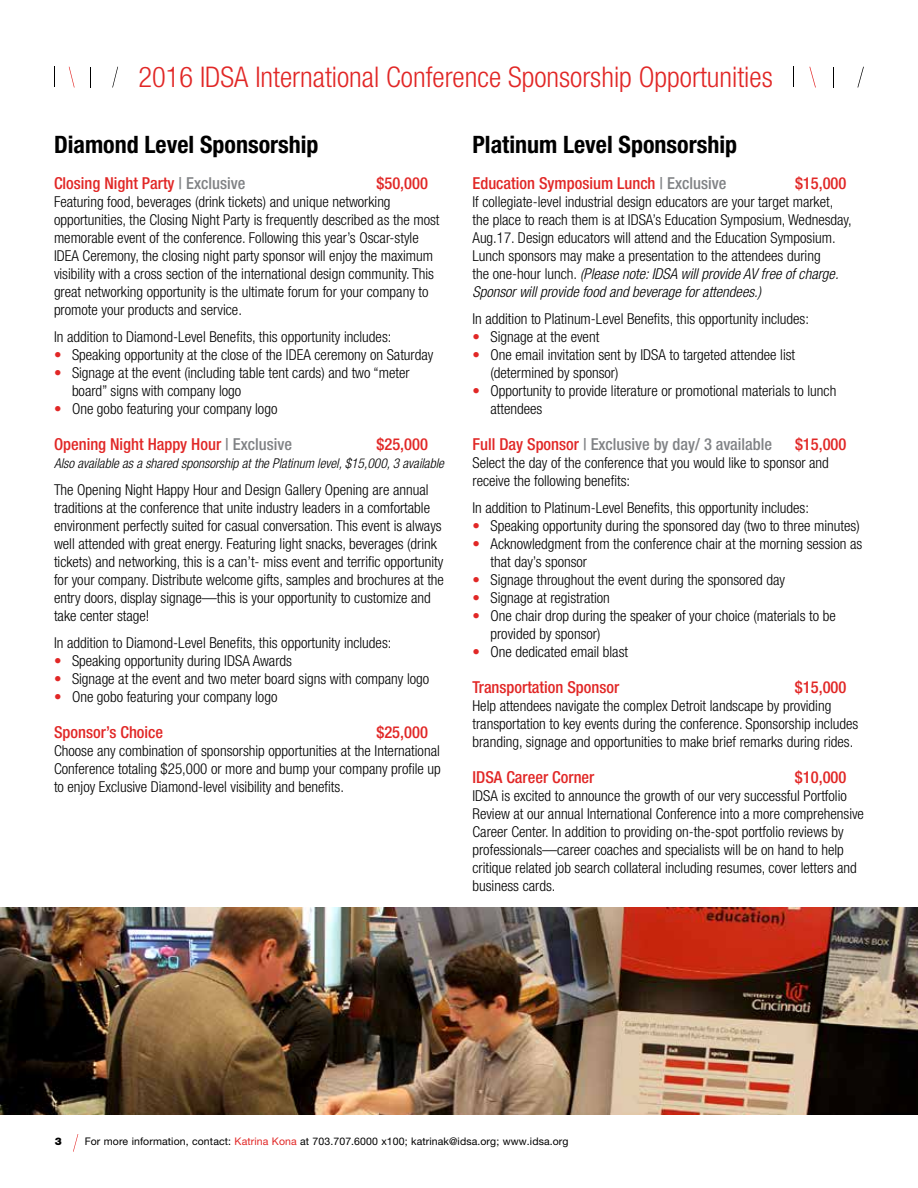
<style>
.page{position:relative;width:918px;height:1188px;background:#fff}
.page>*{position:absolute;margin:0;border:0;box-sizing:border-box;transform-origin:0 0}
.t1{font:300 condensed 28.5px "Helvetica Neue LT Std";color:#e12726}
.t2{font:700 condensed 24px "Helvetica Neue LT Std";color:#000}
.t3{font:500 condensed 16.5px "Helvetica Neue LT Std";color:#e12726}
.t4{font:500 condensed 16.5px "Helvetica Neue LT Std";color:#808285}
.t5{font:300 condensed 15px/18px "Helvetica Neue LT Std";color:#000}
.t6{font:italic 300 condensed 13.5px "Helvetica Neue LT Std";color:#000}
.t7{font:10.5px "Helvetica Neue LT Std";letter-spacing:.01em;color:#000}
.t8{font:900 10.5px "Helvetica Neue LT Std";color:#000}
.s1{color:#808285}
.s2{font-style:italic}
.s3{color:#e12726}
</style>
<div class="page">
<svg style="left:857px;top:67px;width:7px;height:20px"></svg>
<svg style="left:833px;top:67px;width:1px;height:20px"></svg>
<svg style="left:809px;top:67px;width:7px;height:20px"></svg>
<svg style="left:793px;top:67px;width:1px;height:20px"></svg>
<svg style="left:112px;top:67px;width:6px;height:20px"></svg>
<svg style="left:69px;top:67px;width:6px;height:20px"></svg>
<svg style="left:54px;top:67px;width:1px;height:20px"></svg>
<svg style="left:73px;top:1134px;width:5px;height:18px"></svg>
<img style="left:0;top:907px;width:918px;height:208px">
<h1 class="t1" style="left:138px;top:61px;width:636px">2016 IDSA International Conference Sponsorship Opportunities</h1>
<h2 class="t2" style="left:54px;top:130px;width:266px">Diamond Level Sponsorship</h2>
<h2 class="t2" style="left:472px;top:130px;width:266px">Platinum Level Sponsorship</h2>
<p class="t3" style="left:472px;top:173px;width:255px">Education Symposium Lunch <span class="s1">| Exclusive</span></p>
<p class="t3" style="left:795px;top:173px;width:53px">$15,000</p>
<p class="t5" style="left:472px;top:193px;width:381px">If collegiate-level industrial design educators are your target market, the place to reach them is at IDSA’s Education Symposium, Wednesday, Aug.17. Design educators will attend and the Education Symposium.<br>Lunch sponsors may make a presentation to the attendees during<br>the one-hour lunch. <span class="s2">(Please note: IDSA will provide AV free of charge.<br>Sponsor will provide food and beverage for attendees.)</span></p>
<p class="t5" style="left:472px;top:310px;width:338px">In addition to Platinum-Level Benefits, this opportunity includes:</p>
<p class="t5" style="left:472px;top:328px;width:128px"><span class="s3">•</span> Signage at the event</p>
<p class="t5" style="left:490px;top:346px;width:306px;text-indent:-18px"><span class="s3">•</span> One email invitation sent by IDSA to targeted attendee list (determined by sponsor)</p>
<p class="t5" style="left:490px;top:382px;width:347px;text-indent:-18px"><span class="s3">•</span> Opportunity to provide literature or promotional materials to lunch attendees</p>
<p class="t4" style="left:472px;top:434px;width:301px"><span class="s3">Full Day Sponsor</span> | Exclusive by day/ 3 available</p>
<p class="t3" style="left:795px;top:434px;width:53px">$15,000</p>
<p class="t5" style="left:472px;top:454px;width:358px">Select the day of the conference that you would like to sponsor and receive the following benefits:</p>
<p class="t5" style="left:472px;top:499px;width:338px">In addition to Platinum-Level Benefits, this opportunity includes:</p>
<p class="t5" style="left:472px;top:517px;width:389px"><span class="s3">•</span> Speaking opportunity during the sponsored day (two to three minutes)</p>
<p class="t5" style="left:490px;top:535px;width:373px;text-indent:-18px"><span class="s3">•</span> Acknowledgment from the conference chair at the morning session as that day’s sponsor</p>
<p class="t5" style="left:472px;top:571px;width:314px"><span class="s3">•</span> Signage throughout the event during the sponsored day</p>
<p class="t5" style="left:472px;top:589px;width:139px"><span class="s3">•</span> Signage at registration</p>
<p class="t5" style="left:490px;top:607px;width:347px;text-indent:-18px"><span class="s3">•</span> One chair drop during the speaker of your choice (materials to be provided by sponsor)</p>
<p class="t5" style="left:472px;top:643px;width:157px"><span class="s3">•</span> One dedicated email blast</p>
<p class="t3" style="left:472px;top:677px;width:148px">Transportation Sponsor</p>
<p class="t3" style="left:795px;top:677px;width:53px">$15,000</p>
<p class="t5" style="left:472px;top:697px;width:387px">Help attendees navigate the complex Detroit landscape by providing transportation to key events during the conference. Sponsorship includes branding, signage and opportunities to make brief remarks during rides.</p>
<p class="t3" style="left:472px;top:767px;width:123px">IDSA Career Corner</p>
<p class="t3" style="left:795px;top:767px;width:53px">$10,000</p>
<p class="t5" style="left:472px;top:787px;width:393px">IDSA is excited to announce the growth of our very successful Portfolio Review at our annual International Conference into a more comprehensive Career Center. In addition to providing on-the-spot portfolio reviews by professionals—career coaches and specialists will be on hand to help critique related job search collateral including resumes, cover letters and business cards.</p>
<p class="t3" style="left:54px;top:173px;width:193px">Closing Night Party <span class="s1">| Exclusive</span></p>
<p class="t3" style="left:377px;top:173px;width:53px">$50,000</p>
<p class="t5" style="left:54px;top:193px;width:387px">Featuring food, beverages (drink tickets) and unique networking opportunities, the Closing Night Party is frequently described as the most memorable event of the conference. Following this year’s Oscar-style IDEA Ceremony, the closing night party sponsor will enjoy the maximum visibility with a cross section of the international design community. This great networking opportunity is the ultimate forum for your company to promote your products and service.</p>
<p class="t5" style="left:54px;top:328px;width:339px">In addition to Diamond-Level Benefits, this opportunity includes:</p>
<p class="t5" style="left:54px;top:346px;width:381px"><span class="s3">•</span> Speaking opportunity at the close of the IDEA ceremony on Saturday</p>
<p class="t5" style="left:72px;top:364px;width:339px;text-indent:-18px"><span class="s3">•</span> Signage at the event (including table tent cards) and two “meter board” signs with company logo</p>
<p class="t5" style="left:54px;top:400px;width:225px"><span class="s3">•</span> One gobo featuring your company logo</p>
<p class="t3" style="left:54px;top:434px;width:240px">Opening Night Happy Hour <span class="s1">| Exclusive</span></p>
<p class="t3" style="left:377px;top:434px;width:53px">$25,000</p>
<p class="t6" style="left:54px;top:455px;width:391px">Also available as a shared sponsorship at the Platinum level, $15,000, 3 available</p>
<p class="t5" style="left:54px;top:481px;width:392px">The Opening Night Happy Hour and Design Gallery Opening are annual traditions at the conference that unite industry leaders in a comfortable environment perfectly suited for casual conversation. This event is always well attended with great energy. Featuring light snacks, beverages (drink tickets) and networking, this is a can’t- miss event and terrific opportunity for your company. Distribute welcome gifts, samples and brochures at the entry doors, display signage—this is your opportunity to customize and take center stage!</p>
<p class="t5" style="left:54px;top:634px;width:339px">In addition to Diamond-Level Benefits, this opportunity includes:</p>
<p class="t5" style="left:54px;top:652px;width:240px"><span class="s3">•</span> Speaking opportunity during IDSA Awards</p>
<p class="t5" style="left:54px;top:670px;width:377px"><span class="s3">•</span> Signage at the event and two meter board signs with company logo</p>
<p class="t5" style="left:54px;top:688px;width:225px"><span class="s3">•</span> One gobo featuring your company logo</p>
<p class="t3" style="left:54px;top:722px;width:111px">Sponsor’s Choice</p>
<p class="t3" style="left:376px;top:722px;width:53px">$25,000</p>
<p class="t5" style="left:54px;top:742px;width:388px;text-align:justify">Choose any combination of sponsorship opportunities at the International Conference totaling $25,000 or more and bump your company profile up to enjoy Exclusive Diamond-level visibility and benefits.</p>
<p class="t8" style="left:55px;top:1135px;width:9px">3</p>
<p class="t7" style="left:85px;top:1135px;width:485px">For more information, contact: <span class="s3">Katrina Kona</span> at 703.707.6000 x100; katrinak@idsa.org; www.idsa.org</p>
</div>
